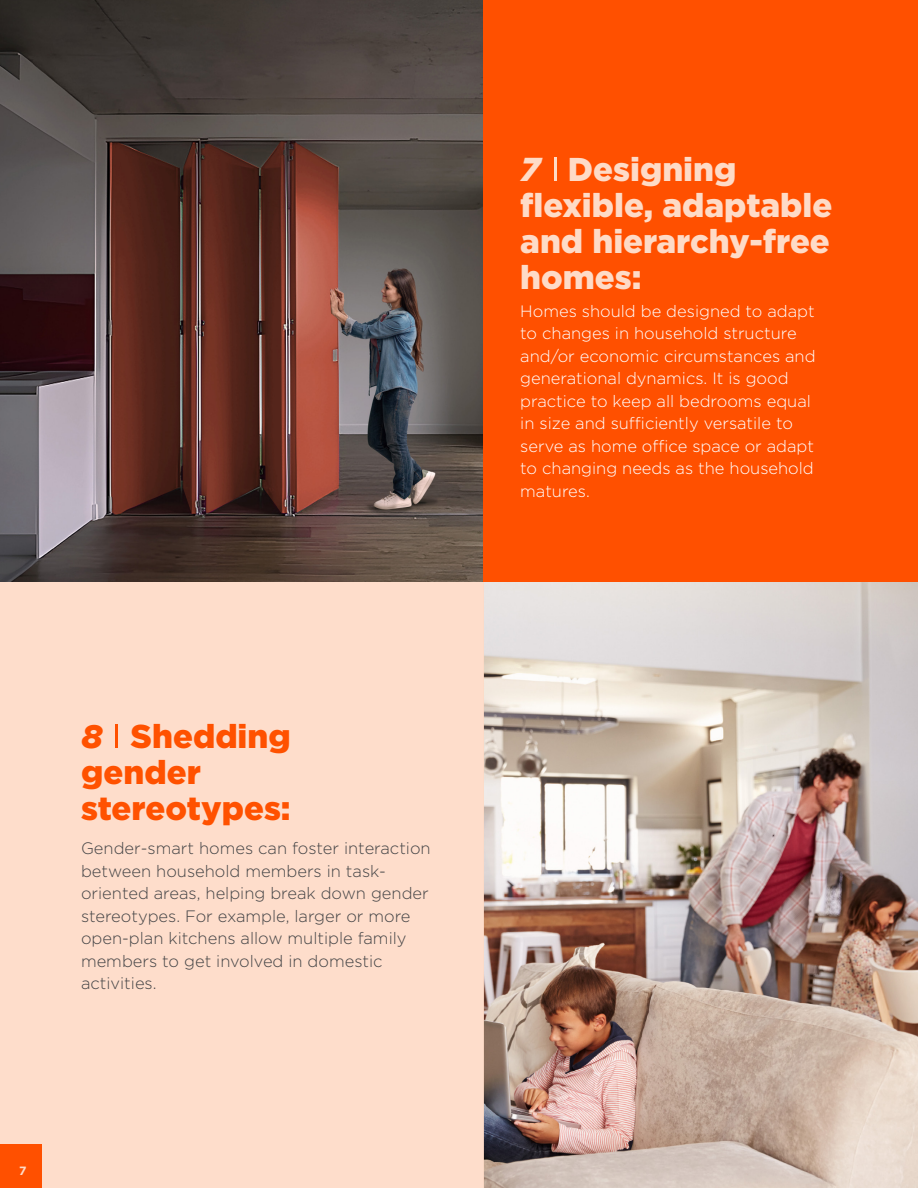
<style>
.page{position:relative;width:918px;height:1188px;background:#fff}
.page>*{position:absolute;margin:0;border:0;box-sizing:border-box;transform-origin:0 0}
.t1{font:900 33px/36px "Gotham";color:#fedbc7}
.t2{font:900 33px "Gotham";color:#ff5100}
.t3{font:300 16.5px/22.5px "Gotham";color:#fff}
.t4{font:300 16.5px/22.5px "Gotham";color:#444446}
.t5{font:700 12px "Gotham";color:#fedbc7}
.s1{font-style:italic}
</style>
<div class="page">
<img style="left:484px;top:581px;width:434px;height:607px">
<div style="left:0;top:581px;width:484px;height:607px;background:#fedbc7"></div>
<img style="left:0;top:0;width:484px;height:581px">
<div style="left:484px;top:0;width:434px;height:581px;background:#ff5000"></div>
<hr style="left:554px;top:157px;width:2px;height:24px;background:#fedbc7">
<div style="left:0;top:1144px;width:42px;height:44px;background:#ff5000"></div>
<hr style="left:115px;top:724px;width:2px;height:24px;background:#ff5000">
<p class="t1" style="left:520px;top:151px;width:314px"><span class="s1">7</span> Designing flexible, adaptable and hierarchy-free homes:</p>
<p class="t3" style="left:520px;top:299px;width:297px">Homes should be designed to adapt to changes in household structure and/or economic circumstances and generational dynamics. It is good practice to keep all bedrooms equal in size and sufficiently versatile to serve as home office space or adapt to changing needs as the household matures.</p>
<p class="t2" style="left:81px;top:717px;width:211px"><span class="s1">8</span> Shedding</p>
<p class="t2" style="left:81px;top:753px;width:121px">gender</p>
<p class="t2" style="left:81px;top:789px;width:211px">stereotypes:</p>
<p class="t4" style="left:81px;top:837px;width:351px">Gender-smart homes can foster interaction between household members in task&shy;oriented areas, helping break down gender stereotypes. For example, larger or more open-plan kitchens allow multiple family members to get involved in domestic activities.</p>
<p class="t5" style="left:19px;top:1163px;width:9px">7</p>
</div>
